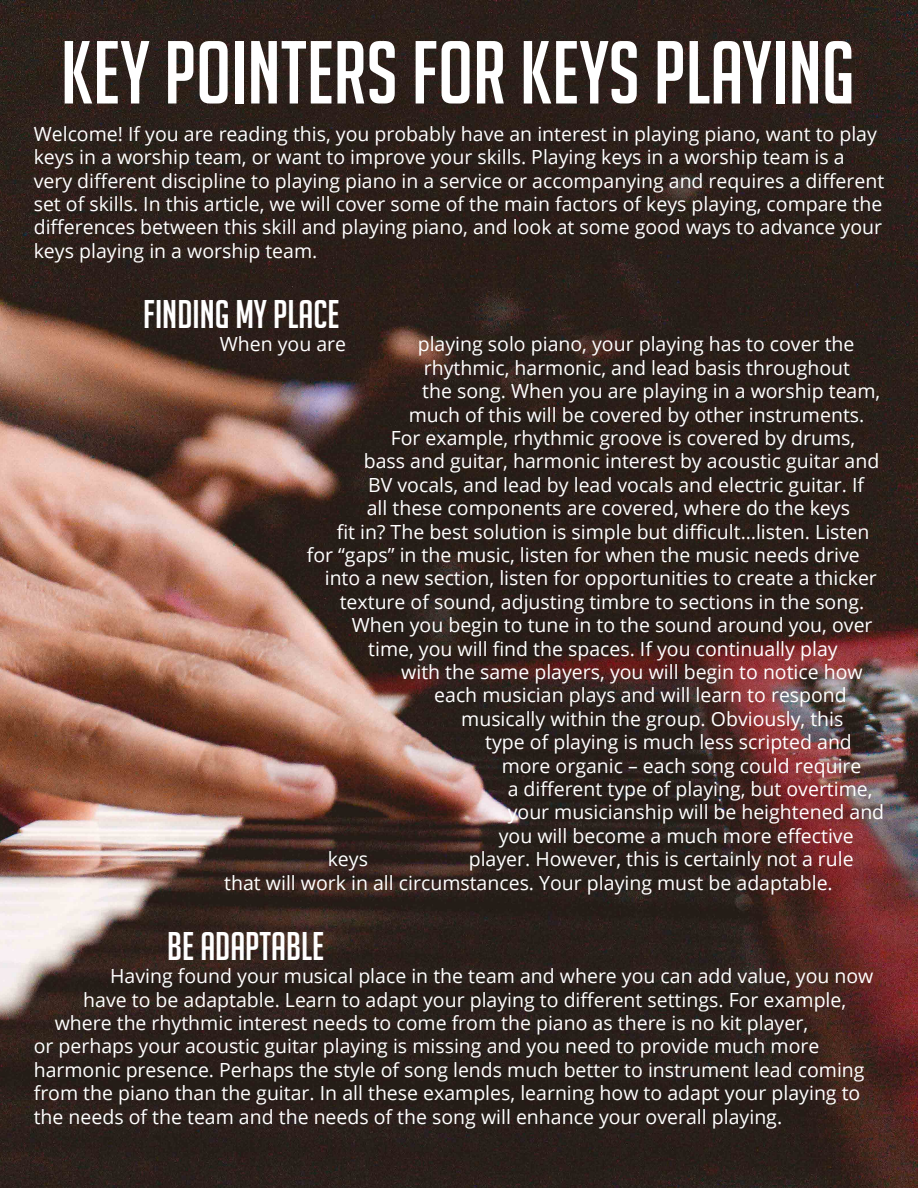
<style>
.page{position:relative;width:918px;height:1188px;background:#fff}
.page>*{position:absolute;margin:0;border:0;box-sizing:border-box;transform-origin:0 0}
.t1{font:87px "Big Noodle Titling";color:#fff}
.t2{font:39px "Big Noodle Titling";color:#fff}
.t3{font:19.5px/23.4px "Open Sans";color:#fff}
</style>
<div class="page">
<img style="left:0;top:0;width:918px;height:1188px">
<p class="t1" style="left:61px;top:26px;width:795px">KEY POINTERS FOR KEYS PLAYING</p>
<p class="t3" style="left:34px;top:121px;width:852px">Welcome! If you are reading this, you probably have an interest in playing piano, want to play keys in a worship team, or want to improve your skills. Playing keys in a worship team is a very different discipline to playing piano in a service or accompanying and requires a different set of skills. In this article, we will cover some of the main factors of keys playing, compare the differences between this skill and playing piano, and look at some good ways to advance your keys playing in a worship team.</p>
<p class="t2" style="left:143px;top:293px;width:198px">FINDING MY PLACE</p>
<p class="t3" style="left:220px;top:332px;width:128px">When you are</p>
<p class="t3" style="left:418px;top:332px;width:438px">playing solo piano, your playing has to cover the</p>
<p class="t3" style="left:424px;top:355px;width:428px">rhythmic, harmonic, and lead basis throughout</p>
<p class="t3" style="left:422px;top:379px;width:460px">the song. When you are playing in a worship team,</p>
<p class="t3" style="left:409px;top:402px;width:457px">much of this will be covered by other instruments.</p>
<p class="t3" style="left:391px;top:426px;width:466px">For example, rhythmic groove is covered by drums,</p>
<p class="t3" style="left:364px;top:449px;width:517px">bass and guitar, harmonic interest by acoustic guitar and</p>
<p class="t3" style="left:368px;top:472px;width:497px">BV vocals, and lead by lead vocals and electric guitar. If</p>
<p class="t3" style="left:367px;top:496px;width:485px">all these components are covered, where do the keys</p>
<p class="t3" style="left:337px;top:519px;width:534px">fit in? The best solution is simple but difficult…listen. Listen</p>
<p class="t3" style="left:307px;top:543px;width:555px">for “gaps” in the music, listen for when the music needs drive</p>
<p class="t3" style="left:325px;top:566px;width:554px">into a new section, listen for opportunities to create a thicker</p>
<p class="t3" style="left:340px;top:589px;width:526px">texture of sound, adjusting timbre to sections in the song.</p>
<p class="t3" style="left:352px;top:613px;width:522px">When you begin to tune in to the sound around you, over</p>
<p class="t3" style="left:368px;top:636px;width:471px">time, you will find the spaces. If you continually play</p>
<p class="t3" style="left:401px;top:660px;width:463px">with the same players, you will begin to notice how</p>
<p class="t3" style="left:434px;top:683px;width:414px">each musician plays and will learn to respond</p>
<p class="t3" style="left:461px;top:706px;width:384px">musically within the group. Obviously, this</p>
<p class="t3" style="left:485px;top:730px;width:368px">type of playing is much less scripted and</p>
<p class="t3" style="left:502px;top:753px;width:361px">more organic – each song could require</p>
<p class="t3" style="left:508px;top:777px;width:366px">a different type of playing, but overtime,</p>
<p class="t3" style="left:508px;top:800px;width:378px">your musicianship will be heightened and</p>
<p class="t3" style="left:499px;top:823px;width:356px">you will become a much more effective</p>
<p class="t3" style="left:328px;top:847px;width:42px">keys</p>
<p class="t3" style="left:224px;top:847px;width:631px;text-indent:244px">player. However, this is certainly not a rule that will work in all circumstances. Your playing must be adaptable.</p>
<p class="t2" style="left:167px;top:925px;width:158px">BE ADAPTABLE</p>
<p class="t3" style="left:110px;top:964px;width:765px">Having found your musical place in the team and where you can add value, you now</p>
<p class="t3" style="left:83px;top:987px;width:765px">have to be adaptable. Learn to adapt your playing to different settings. For example,</p>
<p class="t3" style="left:55px;top:1011px;width:755px">where the rhythmic interest needs to come from the piano as there is no kit player,</p>
<p class="t3" style="left:34px;top:1034px;width:787px">or perhaps your acoustic guitar playing is missing and you need to provide much more</p>
<p class="t3" style="left:34px;top:1057px;width:832px">harmonic presence. Perhaps the style of song lends much better to instrument lead coming</p>
<p class="t3" style="left:34px;top:1081px;width:828px">from the piano than the guitar. In all these examples, learning how to adapt your playing to</p>
<p class="t3" style="left:34px;top:1104px;width:750px">the needs of the team and the needs of the song will enhance your overall playing.</p>
</div>
